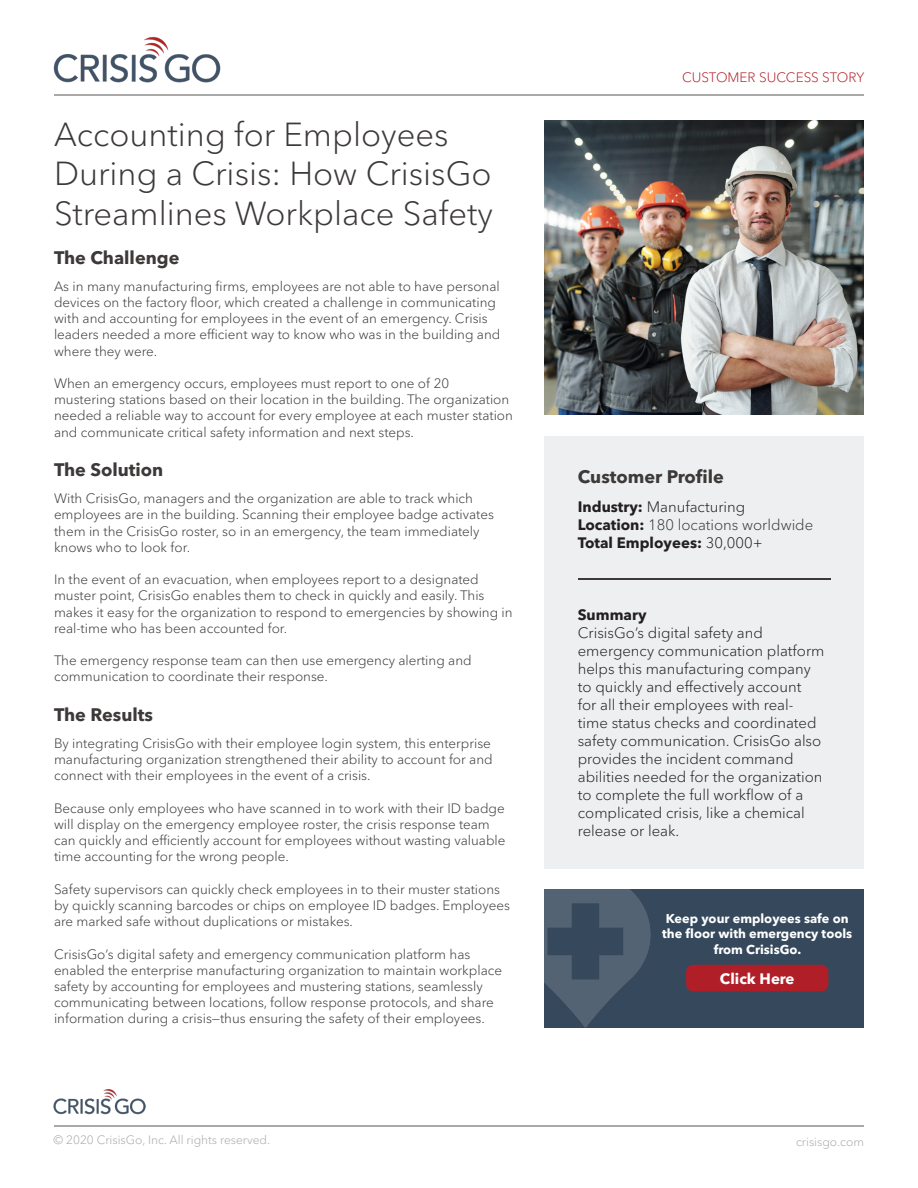
<style>
.page{position:relative;width:918px;height:1188px;background:#fff}
.page>*{position:absolute;margin:0;border:0;box-sizing:border-box;transform-origin:0 0}
.t1{font:300 33px/39.6px "Avenir Next LT Pro";color:#3c3938}
.t2{font:700 18px "Avenir Next LT Pro";color:#3c3938}
.t3{font:300 15px/18px "Avenir Next LT Pro";color:#231f20}
.t4{font:300 15px "Avenir Next LT Pro";color:#3c3938}
.t5{font:700 15px "Avenir Next LT Pro";color:#231f20}
.t6{font:700 15px "Avenir Next LT Pro";color:#fff}
.t7{font:300 13.5px/16.2px "Avenir Next LT Pro";color:#3c3938}
.t8{font:300 13.5px "Avenir Next LT Pro";color:#b01f28}
.t9{font:700 12.75px/15.3px "Avenir Next LT Pro";color:#fff;text-align:center}
.t10{font:300 12px "Avenir Next LT Pro";color:#a8a9a8}
.s1{font-weight:700}
.s2{font-weight:700;color:#231f20}
.s3{font-weight:300}
</style>
<div class="page">
<div style="left:544px;top:890px;width:320px;height:138px;background:#35485c"></div>
<img style="left:54px;top:1089px;width:91px;height:26px">
<hr style="left:54px;top:1125px;width:810px;height:1px;background:#a8a9a8">
<img style="left:54px;top:37px;width:166px;height:46px">
<hr style="left:54px;top:94px;width:810px;height:1px;background:#a8a9a8">
<div style="left:544px;top:436px;width:320px;height:433px;background:#edeff0"></div>
<hr style="left:578px;top:578px;width:253px;height:1px;background:#3c3938">
<div style="left:686px;top:965px;width:142px;height:26px;background:#b01f28;border-radius:7px"></div>
<img style="left:544px;top:890px;width:107px;height:138px">
<img style="left:544px;top:121px;width:320px;height:294px">
<p class="t1" style="left:54px;top:114px;width:441px">Accounting for Employees<br>During a Crisis: How CrisisGo<br>Streamlines Workplace Safety</p>
<p class="t2" style="left:54px;top:246px;width:127px">The Challenge</p>
<p class="t7" style="left:54px;top:278px;width:448px">As in many manufacturing firms, employees are not able to have personal devices on the factory floor, which created a challenge in communicating with and accounting for employees in the event of an emergency. Crisis leaders needed a more efficient way to know who was in the building and where they were.</p>
<p class="t7" style="left:54px;top:375px;width:460px">When an emergency occurs, employees must report to one of 20 mustering stations based on their location in the building. The organization needed a reliable way to account for every employee at each muster station and communicate critical safety information and next steps.</p>
<p class="t2" style="left:54px;top:459px;width:111px">The Solution</p>
<p class="t7" style="left:54px;top:490px;width:442px">With CrisisGo, managers and the organization are able to track which employees are in the building. Scanning their employee badge activates them in the CrisisGo roster, so in an emergency, the team immediately knows who to look for.</p>
<p class="t7" style="left:54px;top:571px;width:460px">In the event of an evacuation, when employees report to a designated muster point, CrisisGo enables them to check in quickly and easily. This makes it easy for the organization to respond to emergencies by showing in real-time who has been accounted for.</p>
<p class="t7" style="left:54px;top:652px;width:419px">The emergency response team can then use emergency alerting and communication to coordinate their response.</p>
<p class="t2" style="left:54px;top:704px;width:101px">The Results</p>
<p class="t7" style="left:54px;top:735px;width:440px">By integrating CrisisGo with their employee login system, this enterprise manufacturing organization strengthened their ability to account for and connect with their employees in the event of a crisis.</p>
<p class="t7" style="left:54px;top:800px;width:453px">Because only employees who have scanned in to work with their ID badge will display on the emergency employee roster, the crisis response team can quickly and efficiently account for employees without wasting valuable time accounting for the wrong people.</p>
<p class="t7" style="left:54px;top:881px;width:458px">Safety supervisors can quickly check employees in to their muster stations by quickly scanning barcodes or chips on employee ID badges. Employees are marked safe without duplications or mistakes.</p>
<p class="t7" style="left:54px;top:946px;width:450px">CrisisGo’s digital safety and emergency communication platform has enabled the enterprise manufacturing organization to maintain workplace safety by accounting for employees and mustering stations, seamlessly communicating between locations, follow response protocols, and share information during a crisis—thus ensuring the safety of their employees.</p>
<p class="t8" style="left:682px;top:69px;width:184px">CUSTOMER SUCCESS STORY</p>
<p class="t2" style="left:578px;top:465px;width:148px">Customer Profile</p>
<p class="t3" style="left:578px;top:497px;width:169px"><span class="s1">Industry:</span> Manufacturing</p>
<p class="t4" style="left:578px;top:515px;width:237px"><span class="s2">Location:</span> 180 locations worldwide</p>
<p class="t5" style="left:578px;top:533px;width:186px">Total Employees: <span class="s3">30,000+</span></p>
<p class="t5" style="left:578px;top:605px;width:70px">Summary</p>
<p class="t3" style="left:578px;top:623px;width:248px">CrisisGo’s digital safety and emergency communication platform helps this manufacturing company to quickly and effectively account<br>for all their employees with real&shy;time status checks and coordinated safety communication. CrisisGo also provides the incident command abilities needed for the organization to complete the full workflow of a complicated crisis, like a chemical release or leak.</p>
<p class="t9" style="left:662px;top:911px;width:192px">Keep your employees safe on the floor with emergency tools from CrisisGo.</p>
<p class="t6" style="left:720px;top:969px;width:76px">Click Here</p>
<p class="t10" style="left:54px;top:1132px;width:218px">© 2020 CrisisGo, Inc. All rights reserved.</p>
<p class="t10" style="left:796px;top:1135px;width:69px">crisisgo.com</p>
</div>
